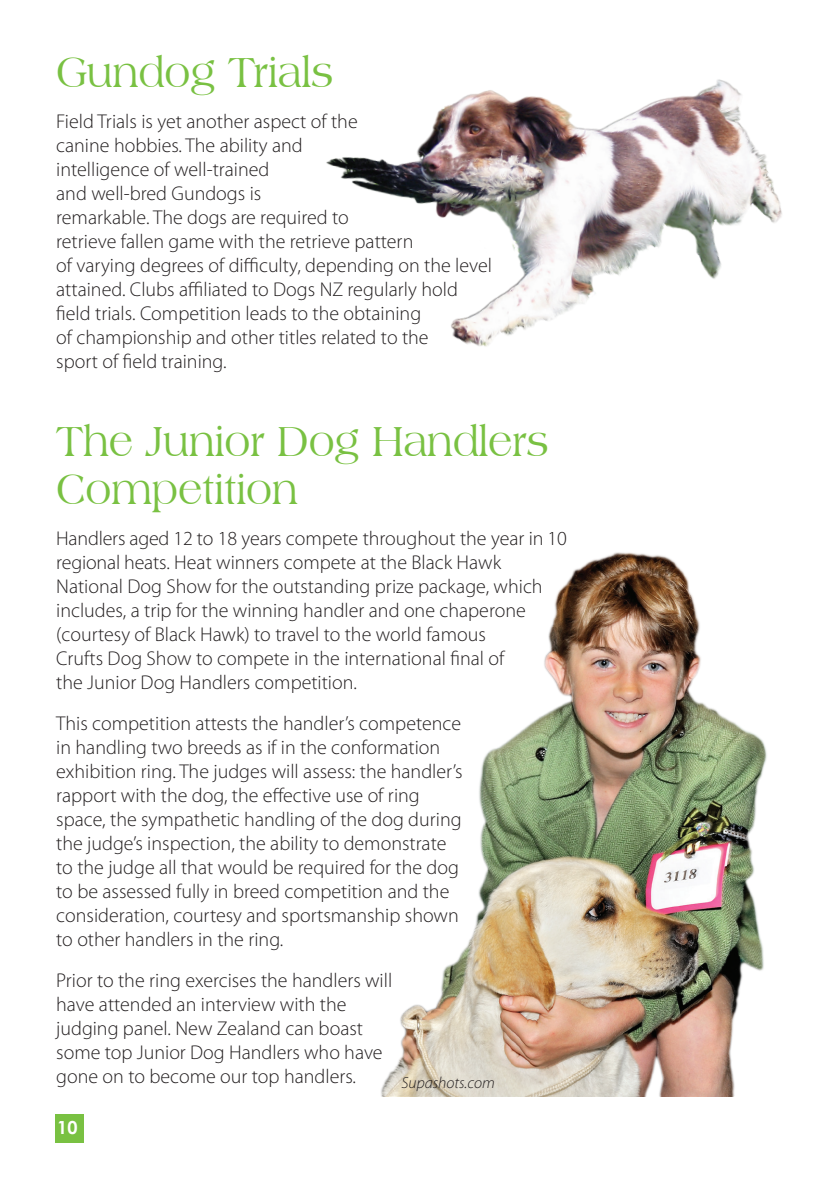
<style>
.page{position:relative;width:840px;height:1191px;background:#fff}
.page>*{position:absolute;margin:0;border:0;box-sizing:border-box;transform-origin:0 0}
.t1{font:44px/48px "Americana BT";color:#79c142;scale:.91 1}
.t2{font:300 20px/24px "Myriad Pro";color:#231f20}
.t3{font:700 18px "Century Gothic";color:#fff}
.t4{font:italic 300 16px "Myriad Pro";color:#231f20}
</style>
<div class="page">
<div style="left:55px;top:1114px;width:28px;height:28px;background:#79c142"></div>
<img style="left:381px;top:552px;width:386px;height:544px">
<img style="left:326px;top:79px;width:456px;height:268px">
<h1 class="t1" style="left:56px;top:48px;width:306px">Gundog Trials</h1>
<p class="t2" style="left:56px;top:109px;width:437px">Field Trials is yet another aspect of the<br>canine hobbies. The ability and<br>intelligence of well-trained<br>and well-bred Gundogs is<br>remarkable. The dogs are required to<br>retrieve fallen game with the retrieve pattern<br>of varying degrees of difficulty, depending on the level attained. Clubs affiliated to Dogs NZ regularly hold field trials. Competition leads to the obtaining<br>of championship and other titles related to the<br>sport of field training.</p>
<h1 class="t1" style="left:56px;top:417px;width:542px">The Junior Dog Handlers<br>Competition</h1>
<p class="t2" style="left:56px;top:526px;width:512px">Handlers aged 12 to 18 years compete throughout the year in 10 regional heats. Heat winners compete at the Black Hawk National Dog Show for the outstanding prize package, which includes, a trip for the winning handler and one chaperone (courtesy of Black Hawk) to travel to the world famous<br>Crufts Dog Show to compete in the international final of<br>the Junior Dog Handlers competition.</p>
<p class="t2" style="left:56px;top:711px;width:407px">This competition attests the handler’s competence in handling two breeds as if in the conformation exhibition ring. The judges will assess: the handler’s rapport with the dog, the effective use of ring space, the sympathetic handling of the dog during the judge’s inspection, the ability to demonstrate to the judge all that would be required for the dog to be assessed fully in breed competition and the consideration, courtesy and sportsmanship shown to other handlers in the ring.</p>
<p class="t2" style="left:56px;top:968px;width:337px">Prior to the ring exercises the handlers will have attended an interview with the judging panel. New Zealand can boast some top Junior Dog Handlers who have gone on to become our top handlers.</p>
<p class="t4" style="left:401px;top:1072px;width:95px">Supashots.com</p>
<p class="t3" style="left:57px;top:1113px;width:22px">10</p>
</div>
